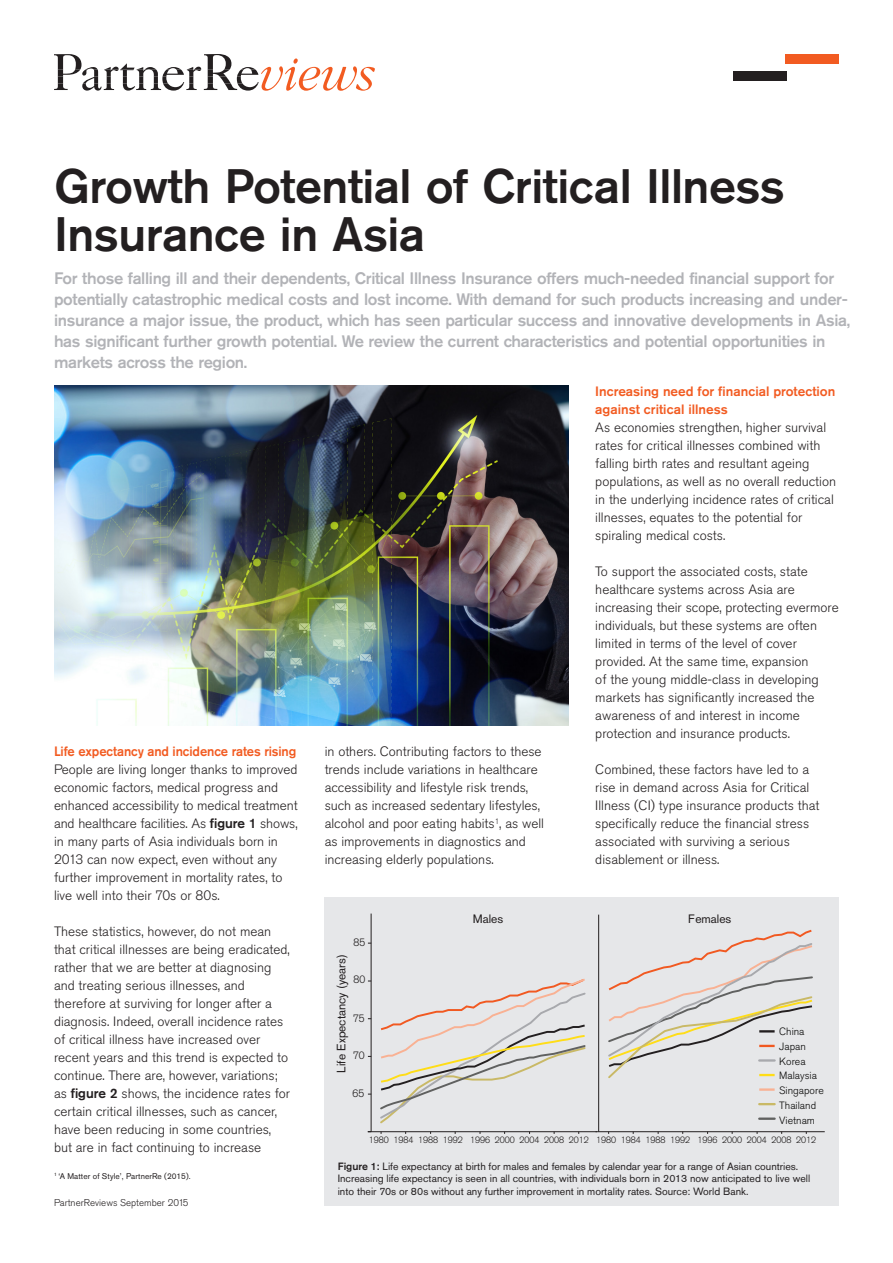
<style>
.page{position:relative;width:893px;height:1263px;background:#fff}
.page>*{position:absolute;margin:0;border:0;box-sizing:border-box;transform-origin:0 0}
.t1{font:500 48px/48px "Akzidenz Grotesk Std";letter-spacing:-.01em;color:#231f20}
.t2{font:500 16.5px/21px "Akzidenz Grotesk Std";letter-spacing:-.02em;color:#b2b3b7}
.t3{font:13.65px "Akzidenz Grotesk";color:#231f20}
.body_copy_no_indent{font:300 13.5px/18px "Akzidenz Grotesk Std";color:#231f20}
.red_subhead{font:500 13.5px/18px "Akzidenz Grotesk Std";color:#f25b21}
.red_subhead-2{font:500 13.5px "Akzidenz Grotesk Std";color:#f25b21;scale:.96 1}
.t4{font:12px "Akzidenz Grotesk";color:#231f20}
.t5{font:300 12px/14.7px "Akzidenz Grotesk Std";color:#050504}
.t6{font:10.5px/12.8px "Akzidenz Grotesk Std";color:#231f20}
.t7{font:300 10.5px/14.7px "Akzidenz Grotesk Std";color:#050504}
.t8{font:300 10.5px "Akzidenz Grotesk";color:#211e1e}
.t9{font:300 9.75px "Akzidenz Grotesk Std";color:#231f20}
.t10{font:300 9px "Akzidenz Grotesk";color:#211e1e;scale:1.13 1}
.t11{font:300 9px "Akzidenz Grotesk";color:#211e1e}
.t12{font:8.25px "Akzidenz Grotesk Std";letter-spacing:.01em;color:#231f20}
.s1{font-family:"Akzidenz Grotesk";font-weight:700}
.s2{font-weight:500}
</style>
<div class="page">
<svg style="left:54px;top:54px;width:321px;height:37px"></svg>
<div style="left:733px;top:71px;width:54px;height:10px;background:#231f20"></div>
<div style="left:786px;top:54px;width:53px;height:9px;background:#f25b21"></div>
<img style="left:54px;top:385px;width:514px;height:340px">
<div style="left:325px;top:897px;width:514px;height:309px;background:#e6e7e9"></div>
<hr style="left:371px;top:913px;width:1px;height:219px;background:#231f20">
<hr style="left:368px;top:1131px;width:229px;height:1px;background:#231f20">
<hr style="left:598px;top:915px;width:1px;height:217px;background:#231f20">
<hr style="left:596px;top:1131px;width:229px;height:1px;background:#231f20">
<svg style="left:380px;top:978px;width:206px;height:146px"></svg>
<hr style="left:759px;top:1117px;width:16px;height:3px;background:#606160">
<svg style="left:759px;top:1103px;width:16px;height:2px"></svg>
<hr style="left:759px;top:1088px;width:16px;height:3px;background:#f9b193">
<svg style="left:608px;top:929px;width:205px;height:149px"></svg>
<p class="t1" style="left:54px;top:161px;width:732px">Growth Potential of Critical Illness<br>Insurance in Asia</p>
<p class="t2" style="left:54px;top:267px;width:798px">For those falling ill and their dependents, Critical Illness Insurance offers much-needed financial support for potentially catastrophic medical costs and lost income. With demand for such products increasing and under&shy;insurance a major issue, the product, which has seen particular success and innovative developments in Asia, has significant further growth potential. We review the current characteristics and potential opportunities in markets across the region.</p>
<p class="red_subhead" style="left:595px;top:382px;width:242px">Increasing need for financial protection against critical illness</p>
<p class="body_copy_no_indent" style="left:595px;top:419px;width:242px">As economies strengthen, higher survival rates for critical illnesses combined with falling birth rates and resultant ageing populations, as well as no overall reduction in the underlying incidence rates of critical illnesses, equates to the potential for spiraling medical costs.</p>
<p class="body_copy_no_indent" style="left:595px;top:563px;width:245px">To support the associated costs, state healthcare systems across Asia are increasing their scope, protecting evermore individuals, but these systems are often limited in terms of the level of cover provided. At the same time, expansion<br>of the young middle-class in developing markets has significantly increased the awareness of and interest in income protection and insurance products.</p>
<p class="body_copy_no_indent" style="left:595px;top:761px;width:226px">Combined, these factors have led to a rise in demand across Asia for Critical Illness (CI) type insurance products that specifically reduce the financial stress associated with surviving a serious disablement or illness.</p>
<p class="t3" style="left:686px;top:471px;width:51px">Females</p>
<p class="t5" style="left:761px;top:675px;width:53px">Korea<br>Malaysia<br>Singapore</p>
<p class="body_copy_no_indent" style="left:325px;top:743px;width:221px">in others. Contributing factors to these trends include variations in healthcare accessibility and lifestyle risk trends, such as increased sedentary lifestyles, alcohol and poor eating habits<sup>1</sup>, as well as improvements in diagnostics and increasing elderly populations.</p>
<p class="red_subhead-2" style="left:54px;top:743px;width:254px">Life expectancy and incidence rates rising</p>
<p class="body_copy_no_indent" style="left:54px;top:761px;width:245px">People are living longer thanks to improved economic factors, medical progress and enhanced accessibility to medical treatment and healthcare facilities. As <span class="s1">figure 1</span> shows, in many parts of Asia individuals born in 2013 can now expect, even without any further improvement in mortality rates, to live well into their 70s or 80s.</p>
<p class="body_copy_no_indent" style="left:54px;top:923px;width:238px">These statistics, however, do not mean that critical illnesses are being eradicated, rather that we are better at diagnosing and treating serious illnesses, and therefore at surviving for longer after a diagnosis. Indeed, overall incidence rates of critical illness have increased over recent years and this trend is expected to continue. There are, however, variations; as <span class="s1">figure 2</span> shows, the incidence rates for certain critical illnesses, such as cancer, have been reducing in some countries, but are in fact continuing to increase</p>
<p class="t12" style="left:54px;top:1171px;width:138px"><sup>1</sup> ‘A Matter of Style’, PartnerRe (2015).</p>
<p class="t6" style="left:338px;top:1159px;width:474px"><span class="s2">Figure 1:</span> Life expectancy at birth for males and females by calendar year for a range of Asian countries.<br>Increasing life expectancy is seen in all countries, with individuals born in 2013 now anticipated to live well into their 70s or 80s without any further improvement in mortality rates. Source: World Bank.</p>
<p class="t10" style="left:369px;top:766px;width:400px">1980 1984 1988 1992 1996 2000 2004 2008 2012 1980 1984 1988 1992 1996 2000 2004 2008 2012</p>
<p class="t4" style="left:567px;top:781px;width:74px">Calendar Year</p>
<p class="t4" style="left:473px;top:912px;width:32px">Males</p>
<p class="t4" style="left:688px;top:912px;width:45px">Females</p>
<p class="t8" style="left:354px;top:936px;width:13px">85</p>
<p class="t4" style="left:334px;top:1073px;width:120px;rotate:-90deg">Life Expectancy (years)</p>
<p class="t8" style="left:354px;top:974px;width:13px">80</p>
<p class="t8" style="left:353px;top:1012px;width:13px">75</p>
<p class="t7" style="left:779px;top:1024px;width:46px">China<br>Japan<br>Korea<br>Malaysia<br>Singapore<br>Thailand<br>Vietnam</p>
<p class="t8" style="left:353px;top:1049px;width:13px">70</p>
<p class="t8" style="left:352px;top:1087px;width:13px">65</p>
<p class="t11" style="left:369px;top:1134px;width:449px">1980 1984 1988 1992 1996 2000 2004 2008 2012 1980 1984 1988 1992 1996 2000 2004 2008 2012</p>
<p class="t9" style="left:54px;top:1197px;width:136px">PartnerReviews September 2015</p>
</div>
